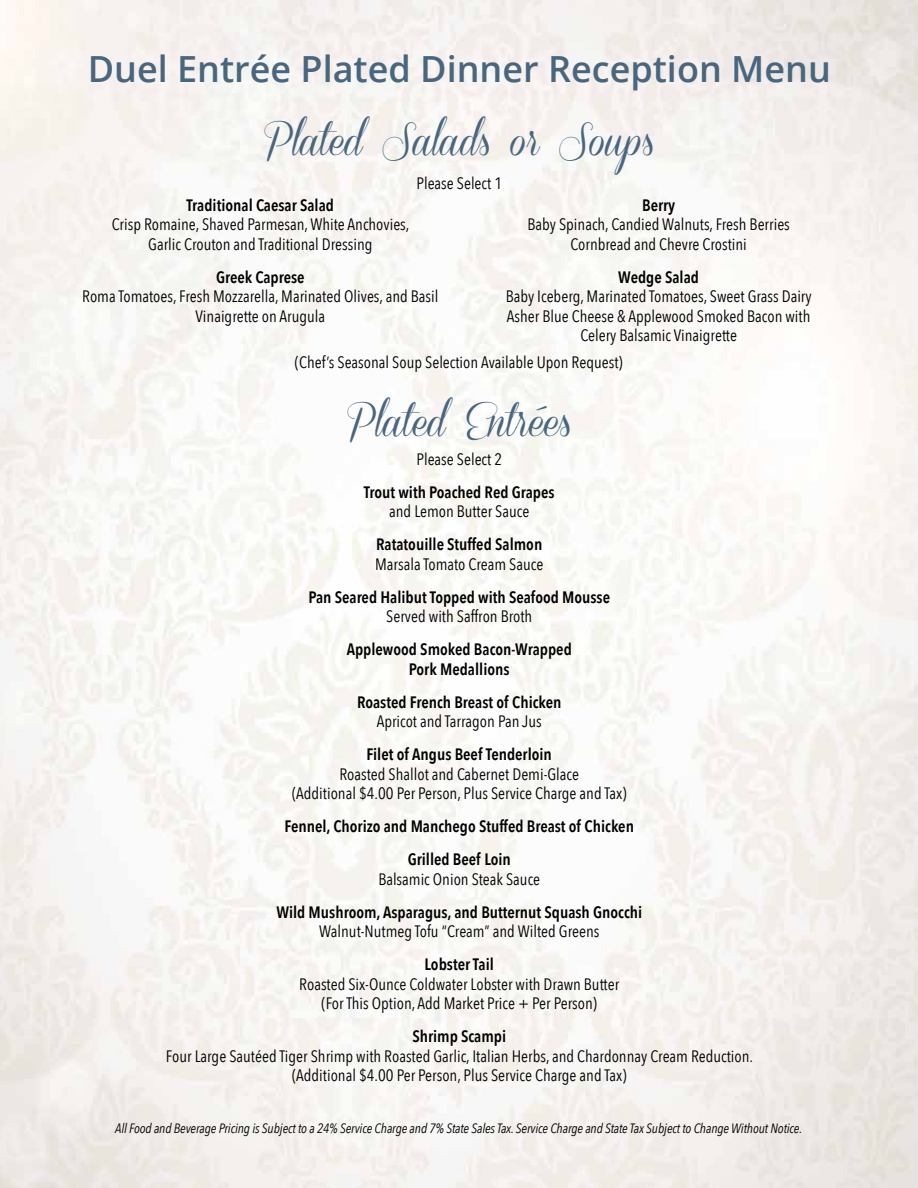
<style>
.page{position:relative;width:918px;height:1188px;background:#fff}
.page>*{position:absolute;margin:0;border:0;box-sizing:border-box;transform-origin:0 0}
.t1{font:37.5px "Coneria Script Demo";color:#49667f}
.t2{font:600 36px "Open Sans";color:#49667f}
.t3{font:16.5px/19.5px "Avenir Next Condensed";color:#000;text-align:center}
.t4{font:600 16.5px/19.5px "Avenir Next Condensed";color:#000;text-align:center}
.t5{font:italic 13.5px "Avenir Next Condensed";letter-spacing:-.01em;color:#000}
</style>
<div class="page">
<h2 class="t2" style="left:88px;top:44px;width:745px">Duel Entrée Plated Dinner Reception Menu</h2>
<h1 class="t1" style="left:263px;top:120px;width:394px">Plated Salads or Soups</h1>
<p class="t3" style="left:416px;top:172px;width:87px">Please Select 1</p>
<p class="t4" style="left:187px;top:195px;width:149px">Traditional Caesar Salad</p>
<p class="t3" style="left:112px;top:214px;width:299px">Crisp Romaine, Shaved Parmesan, White Anchovies,<br>Garlic Crouton and Traditional Dressing</p>
<p class="t4" style="left:216px;top:267px;width:90px">Greek Caprese</p>
<p class="t3" style="left:82px;top:286px;width:358px">Roma Tomatoes, Fresh Mozzarella, Marinated Olives, and Basil<br>Vinaigrette on Arugula</p>
<p class="t4" style="left:642px;top:195px;width:35px">Berry</p>
<p class="t3" style="left:527px;top:214px;width:264px">Baby Spinach, Candied Walnuts, Fresh Berries<br>Cornbread and Chevre Crostini</p>
<p class="t4" style="left:618px;top:267px;width:82px">Wedge Salad</p>
<p class="t3" style="left:506px;top:286px;width:308px">Baby Iceberg, Marinated Tomatoes, Sweet Grass Dairy<br>Asher Blue Cheese &amp; Applewood Smoked Bacon with<br>Celery Balsamic Vinaigrette</p>
<p class="t3" style="left:295px;top:351px;width:329px">(Chef’s Seasonal Soup Selection Available Upon Request)</p>
<h1 class="t1" style="left:346px;top:402px;width:227px">Plated Entrées</h1>
<p class="t3" style="left:416px;top:449px;width:87px">Please Select 2</p>
<p class="t4" style="left:364px;top:482px;width:192px">Trout with Poached Red Grapes</p>
<p class="t3" style="left:389px;top:501px;width:142px">and Lemon Butter Sauce</p>
<p class="t4" style="left:376px;top:534px;width:168px">Ratatouille Stuffed Salmon</p>
<p class="t3" style="left:375px;top:554px;width:170px">Marsala Tomato Cream Sauce</p>
<p class="t4" style="left:309px;top:587px;width:303px">Pan Seared Halibut Topped with Seafood Mousse</p>
<p class="t3" style="left:386px;top:606px;width:148px">Served with Saffron Broth</p>
<p class="t4" style="left:347px;top:639px;width:227px">Applewood Smoked Bacon-Wrapped<br>Pork Medallions</p>
<p class="t4" style="left:357px;top:692px;width:206px">Roasted French Breast of Chicken</p>
<p class="t3" style="left:377px;top:711px;width:167px">Apricot and Tarragon Pan Jus</p>
<p class="t4" style="left:367px;top:744px;width:187px">Filet of Angus Beef Tenderloin</p>
<p class="t3" style="left:292px;top:764px;width:336px">Roasted Shallot and Cabernet Demi-Glace<br>(Additional $4.00 Per Person, Plus Service Charge and Tax)</p>
<p class="t4" style="left:285px;top:810px;width:351px;line-height:33px">Fennel, Chorizo and Manchego Stuffed Breast of Chicken<br>Grilled Beef Loin</p>
<p class="t3" style="left:378px;top:869px;width:163px">Balsamic Onion Steak Sauce</p>
<p class="t4" style="left:276px;top:902px;width:367px">Wild Mushroom, Asparagus, and Butternut Squash Gnocchi</p>
<p class="t3" style="left:319px;top:921px;width:282px">Walnut-Nutmeg Tofu “Cream” and Wilted Greens</p>
<p class="t4" style="left:425px;top:954px;width:71px">Lobster Tail</p>
<p class="t3" style="left:299px;top:974px;width:321px">Roasted Six-Ounce Coldwater Lobster with Drawn Butter (For This Option, Add Market Price + Per Person)</p>
<p class="t4" style="left:412px;top:1026px;width:95px">Shrimp Scampi</p>
<p class="t3" style="left:166px;top:1046px;width:589px">Four Large Sautéed Tiger Shrimp with Roasted Garlic, Italian Herbs, and Chardonnay Cream Reduction. (Additional $4.00 Per Person, Plus Service Charge and Tax)</p>
<p class="t5" style="left:115px;top:1121px;width:689px">All Food and Beverage Pricing is Subject to a 24% Service Charge and 7% State Sales Tax. Service Charge and State Tax Subject to Change Without Notice.</p>
</div>
